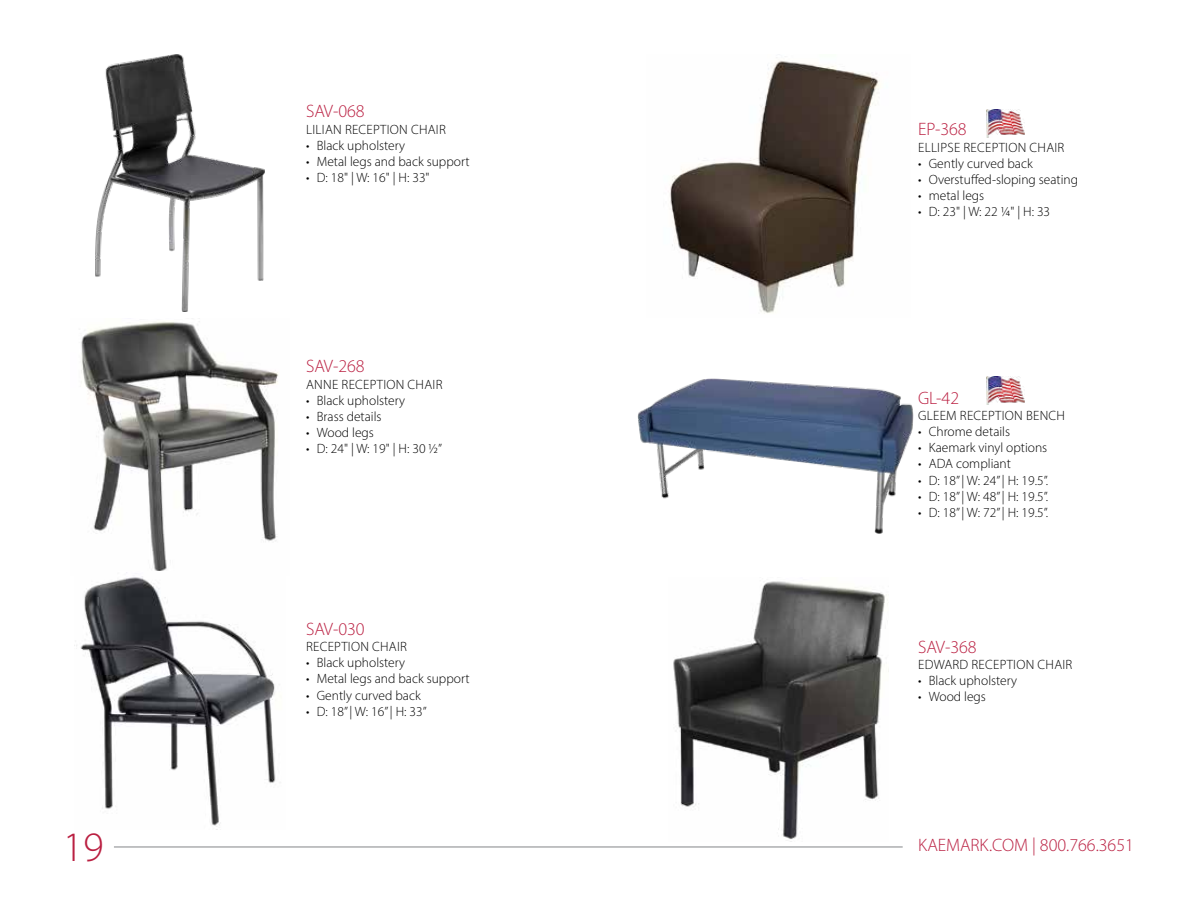
<style>
.page{position:relative;width:1188px;height:918px;background:#fff}
.page>*{position:absolute;margin:0;border:0;box-sizing:border-box;transform-origin:0 0}
.t1{font:300 42px "Myriad Pro";color:#ba1f41}
.t2{font:300 18px "Myriad Pro";color:#ba1f41}
.t3{font:300 13.5px "Myriad Pro";color:#000}
.t4{font:300 13.5px "Myriad Pro";letter-spacing:.02em;color:#000}
</style>
<div class="page">
<img style="left:96px;top:54px;width:168px;height:258px">
<img style="left:81px;top:321px;width:197px;height:250px">
<img style="left:74px;top:572px;width:202px;height:258px">
<img style="left:670px;top:60px;width:210px;height:253px">
<img style="left:637px;top:378px;width:277px;height:156px">
<img style="left:673px;top:581px;width:216px;height:258px">
<img style="left:986px;top:377px;width:39px;height:28px">
<img style="left:986px;top:109px;width:39px;height:28px">
<hr style="left:114px;top:847px;width:789px;height:1px;background:#848688">
<h2 class="t2" style="left:306px;top:100px;width:60px">SAV-068</h2>
<p class="t4" style="left:306px;top:121px;width:141px">LILIAN RECEPTION CHAIR</p>
<p class="t3" style="left:306px;top:137px;width:101px">• Black upholstery</p>
<p class="t3" style="left:306px;top:153px;width:165px">• Metal legs and back support</p>
<p class="t3" style="left:306px;top:169px;width:125px">• D: 18" | W: 16" | H: 33"</p>
<h2 class="t2" style="left:306px;top:355px;width:60px">SAV-268</h2>
<p class="t4" style="left:306px;top:376px;width:138px">ANNE RECEPTION CHAIR</p>
<p class="t3" style="left:306px;top:392px;width:101px">• Black upholstery</p>
<p class="t3" style="left:306px;top:408px;width:77px">• Brass details</p>
<p class="t3" style="left:306px;top:424px;width:69px">• Wood legs</p>
<p class="t3" style="left:306px;top:441px;width:138px">• D: 24" | W: 19" | H: 30 1/2”</p>
<h2 class="t2" style="left:306px;top:618px;width:60px">SAV-030</h2>
<p class="t4" style="left:306px;top:638px;width:102px">RECEPTION CHAIR</p>
<p class="t3" style="left:306px;top:655px;width:101px">• Black upholstery</p>
<p class="t3" style="left:306px;top:671px;width:165px">• Metal legs and back support</p>
<p class="t3" style="left:306px;top:687px;width:116px">• Gently curved back</p>
<p class="t3" style="left:306px;top:703px;width:122px">• D: 18” | W: 16” | H: 33”</p>
<h2 class="t2" style="left:918px;top:118px;width:50px">EP-368</h2>
<p class="t4" style="left:918px;top:139px;width:148px">ELLIPSE RECEPTION CHAIR</p>
<p class="t3" style="left:918px;top:155px;width:116px">• Gently curved back</p>
<p class="t3" style="left:918px;top:171px;width:162px">• Overstuffed-sloping seating</p>
<p class="t3" style="left:918px;top:187px;width:68px">• metal legs</p>
<p class="t3" style="left:918px;top:204px;width:134px">• D: 23" | W: 22 1/4" | H: 33</p>
<h2 class="t2" style="left:918px;top:387px;width:43px">GL-42</h2>
<p class="t4" style="left:918px;top:407px;width:148px">GLEEM RECEPTION BENCH</p>
<p class="t3" style="left:918px;top:423px;width:94px">• Chrome details</p>
<p class="t3" style="left:918px;top:440px;width:131px">• Kaemark vinyl options</p>
<p class="t3" style="left:918px;top:456px;width:95px">• ADA compliant</p>
<p class="t3" style="left:918px;top:472px;width:132px">• D: 18” | W: 24” | H: 19.5”.</p>
<p class="t3" style="left:918px;top:488px;width:132px">• D: 18” | W: 48” | H: 19.5”.</p>
<p class="t3" style="left:918px;top:504px;width:132px">• D: 18” | W: 72” | H: 19.5”.</p>
<h2 class="t2" style="left:918px;top:636px;width:60px">SAV-368</h2>
<p class="t4" style="left:918px;top:656px;width:156px">EDWARD RECEPTION CHAIR</p>
<p class="t3" style="left:918px;top:673px;width:101px">• Black upholstery</p>
<p class="t3" style="left:918px;top:689px;width:69px">• Wood legs</p>
<h1 class="t1" style="left:63px;top:822px;width:42px">19</h1>
<h2 class="t2" style="left:918px;top:834px;width:217px">KAEMARK.COM | 800.766.3651</h2>
</div>
